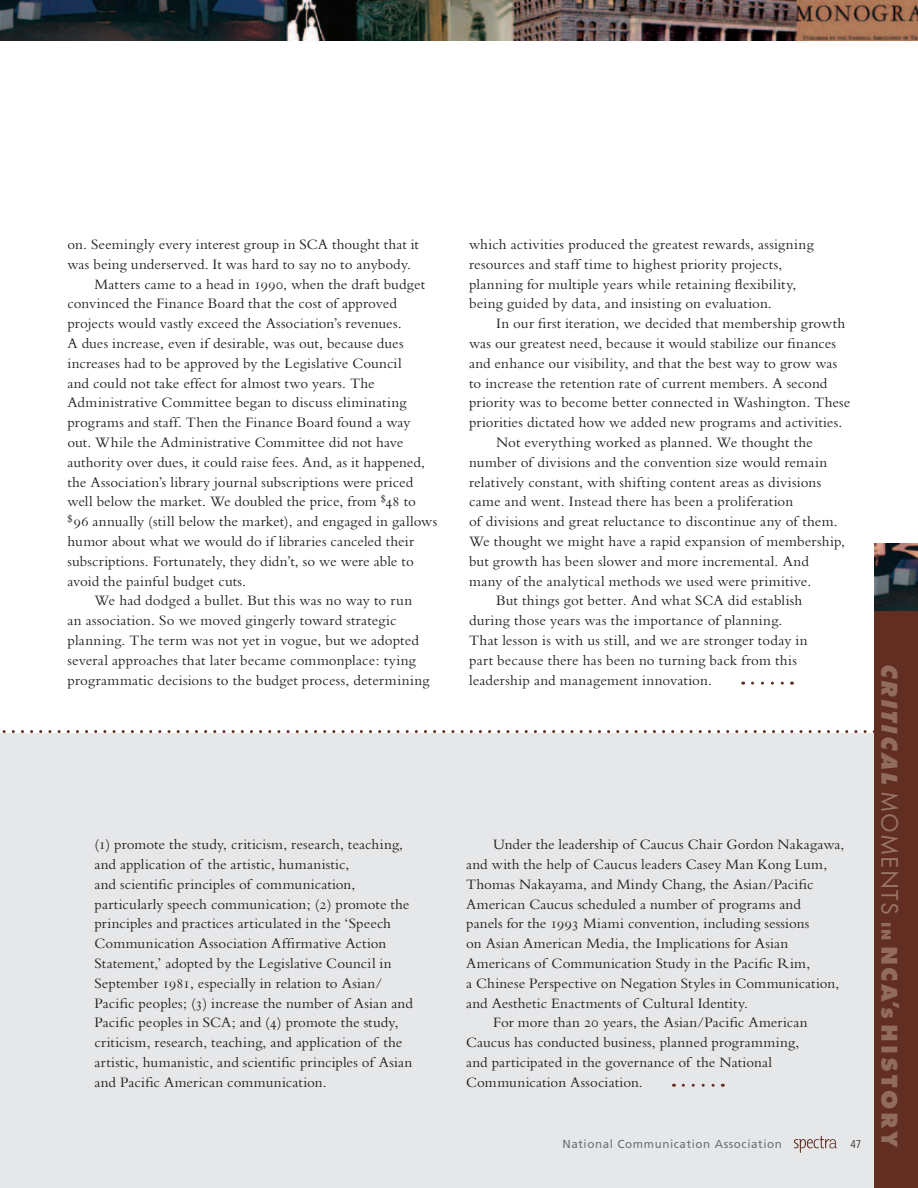
<style>
.page{position:relative;width:918px;height:1188px;background:#fff}
.page>*{position:absolute;margin:0;border:0;box-sizing:border-box;transform-origin:0 0}
.t1{font:800 23.85px "Futura T";letter-spacing:.12em;color:#916b5b}
.t2{font:15px/19.8px "Bembo";letter-spacing:.01em;color:#231f20}
.t3{font:11.7px "Frutiger";letter-spacing:.05em;color:#697379}
.t4{font:300 condensed 11.25px "Frutiger";color:#231f20}
.s1{font-family:"Bembo SC"}
.s2{font-style:italic}
.s3{font-weight:400;font-size:24.9px;color:#987564}
.s4{font-size:13.95px}
</style>
<div class="page">
<div style="left:0;top:733px;width:918px;height:455px;background:#e6e7e9"></div>
<svg style="left:794px;top:1136px;width:43px;height:17px"></svg>
<svg style="left:2px;top:730px;width:873px;height:3px"></svg>
<svg style="left:752px;top:682px;width:41px;height:3px"></svg>
<img style="left:0;top:0;width:918px;height:40px">
<div style="left:875px;top:575px;width:43px;height:613px;background:#622e22"></div>
<svg style="left:683px;top:1084px;width:40px;height:3px"></svg>
<img style="left:875px;top:544px;width:43px;height:66px">
<p class="t2" style="left:68px;top:234px;width:353px">on. Seemingly every interest group in SCA thought that it</p>
<p class="t2" style="left:68px;top:254px;width:345px">was being underserved. It was hard to say no to anybody.</p>
<p class="t2" style="left:94px;top:274px;width:332px">Matters came to a head in <span class="s1">1990</span>, when the draft budget</p>
<p class="t2" style="left:68px;top:294px;width:331px">convinced the Finance Board that the cost of approved</p>
<p class="t2" style="left:68px;top:313px;width:336px">projects would vastly exceed the Association’s revenues.</p>
<p class="t2" style="left:68px;top:333px;width:338px">A dues increase, even if desirable, was out, because dues</p>
<p class="t2" style="left:68px;top:353px;width:336px">increases had to be approved by the Legislative Council</p>
<p class="t2" style="left:68px;top:373px;width:309px">and could not take effect for almost two years. The</p>
<p class="t2" style="left:68px;top:393px;width:340px">Administrative Committee began to discuss eliminating</p>
<p class="t2" style="left:68px;top:412px;width:344px">programs and staff. Then the Finance Board found a way</p>
<p class="t2" style="left:68px;top:432px;width:337px">out. While the Administrative Committee did not have</p>
<p class="t2" style="left:68px;top:452px;width:359px">authority over dues, it could raise fees. And, as it happened,</p>
<p class="t2" style="left:68px;top:472px;width:347px">the Association’s library journal subscriptions were priced</p>
<p class="t2" style="left:68px;top:492px;width:350px">well below the market. We doubled the price, from <sup>$</sup><span class="s1">48</span> to</p>
<p class="t2" style="left:68px;top:511px;width:371px"><sup>$</sup><span class="s1">96</span> annually (still below the market), and engaged in gallows</p>
<p class="t2" style="left:68px;top:531px;width:348px">humor about what we would do if libraries canceled their</p>
<p class="t2" style="left:68px;top:551px;width:348px">subscriptions. Fortunately, they didn’t, so we were able to</p>
<p class="t2" style="left:68px;top:571px;width:180px">avoid the painful budget cuts.</p>
<p class="t2" style="left:95px;top:591px;width:319px">We had dodged a bullet. But this was no way to run</p>
<p class="t2" style="left:68px;top:610px;width:331px">an association. So we moved gingerly toward strategic</p>
<p class="t2" style="left:68px;top:630px;width:353px">planning. The term was not yet in vogue, but we adopted</p>
<p class="t2" style="left:68px;top:650px;width:350px">several approaches that later became commonplace: tying</p>
<p class="t2" style="left:68px;top:670px;width:364px">programmatic decisions to the budget process, determining</p>
<p class="t2" style="left:469px;top:234px;width:346px">which activities produced the greatest rewards, assigning resources and staff time to highest priority projects, planning for multiple years while retaining flexibility, being guided by data, and insisting on evaluation.</p>
<p class="t2" style="left:496px;top:313px;width:351px">In our first iteration, we decided that membership growth</p>
<p class="t2" style="left:469px;top:333px;width:369px">was our greatest need, because it would stabilize our finances</p>
<p class="t2" style="left:469px;top:353px;width:370px">and enhance our visibility, and that the best way to grow was</p>
<p class="t2" style="left:469px;top:373px;width:360px">to increase the retention rate of current members. A second</p>
<p class="t2" style="left:469px;top:393px;width:383px">priority was to become better connected in Washington. These</p>
<p class="t2" style="left:469px;top:412px;width:375px">priorities dictated how we added new programs and activities.</p>
<p class="t2" style="left:496px;top:432px;width:318px">Not everything worked as planned. We thought the</p>
<p class="t2" style="left:469px;top:452px;width:360px">number of divisions and the convention size would remain</p>
<p class="t2" style="left:469px;top:472px;width:354px">relatively constant, with shifting content areas as divisions</p>
<p class="t2" style="left:469px;top:492px;width:326px">came and went. Instead there has been a proliferation</p>
<p class="t2" style="left:469px;top:511px;width:370px">of divisions and great reluctance to discontinue any of them.</p>
<p class="t2" style="left:469px;top:531px;width:378px">We thought we might have a rapid expansion of membership,</p>
<p class="t2" style="left:469px;top:551px;width:341px">but growth has been slower and more incremental. And</p>
<p class="t2" style="left:469px;top:571px;width:344px">many of the analytical methods we used were primitive.</p>
<p class="t2" style="left:496px;top:591px;width:308px">But things got better. And what SCA did establish</p>
<p class="t2" style="left:469px;top:610px;width:315px">during those years was the importance of planning.</p>
<p class="t2" style="left:469px;top:630px;width:340px">That lesson is with us still, and we are stronger today in</p>
<p class="t2" style="left:469px;top:650px;width:329px">part because there has been no turning back from this</p>
<p class="t2" style="left:469px;top:670px;width:244px">leadership and management innovation.</p>
<h1 class="t1" style="left:904px;top:663px;width:487px;rotate:90deg"><span class="s2">CRITICAL</span> <span class="s3">MOMENTS</span> <span class="s4">IN</span> NCA<sup>’</sup>s HISTORY</h1>
<p class="t2" style="left:94px;top:834px;width:320px">(<span class="s1">1</span>) promote the study, criticism, research, teaching, and application of the artistic, humanistic,<br>and scientific principles of communication, particularly speech communication; (<span class="s1">2</span>) promote the principles and practices articulated in the ‘Speech Communication Association Affirmative Action Statement,’ adopted by the Legislative Council in September <span class="s1">1981</span>, especially in relation to Asian/ Pacific peoples; (<span class="s1">3</span>) increase the number of Asian and Pacific peoples in SCA; and (<span class="s1">4</span>) promote the study, criticism, research, teaching, and application of the artistic, humanistic, and scientific principles of Asian and Pacific American communication.</p>
<p class="t2" style="left:493px;top:834px;width:353px">Under the leadership of Caucus Chair Gordon Nakagawa,</p>
<p class="t2" style="left:466px;top:854px;width:363px">and with the help of Caucus leaders Casey Man Kong Lum,</p>
<p class="t2" style="left:466px;top:874px;width:349px">Thomas Nakayama, and Mindy Chang, the Asian/Pacific</p>
<p class="t2" style="left:466px;top:894px;width:336px">American Caucus scheduled a number of programs and</p>
<p class="t2" style="left:466px;top:913px;width:345px">panels for the <span class="s1">1993</span> Miami convention, including sessions</p>
<p class="t2" style="left:466px;top:933px;width:324px">on Asian American Media, the Implications for Asian</p>
<p class="t2" style="left:466px;top:953px;width:346px">Americans of Communication Study in the Pacific Rim,</p>
<p class="t2" style="left:466px;top:973px;width:375px">a Chinese Perspective on Negation Styles in Communication,</p>
<p class="t2" style="left:466px;top:993px;width:284px">and Aesthetic Enactments of Cultural Identity.</p>
<p class="t2" style="left:493px;top:1012px;width:316px">For more than <span class="s1">20</span> years, the Asian/Pacific American</p>
<p class="t2" style="left:466px;top:1032px;width:335px">Caucus has conducted business, planned programming,</p>
<p class="t2" style="left:466px;top:1052px;width:308px">and participated in the governance of the National</p>
<p class="t2" style="left:466px;top:1072px;width:178px">Communication Association.</p>
<p class="t3" style="left:563px;top:1137px;width:221px">National Communication Association</p>
<p class="t4" style="left:850px;top:1137px;width:12px">47</p>
</div>
